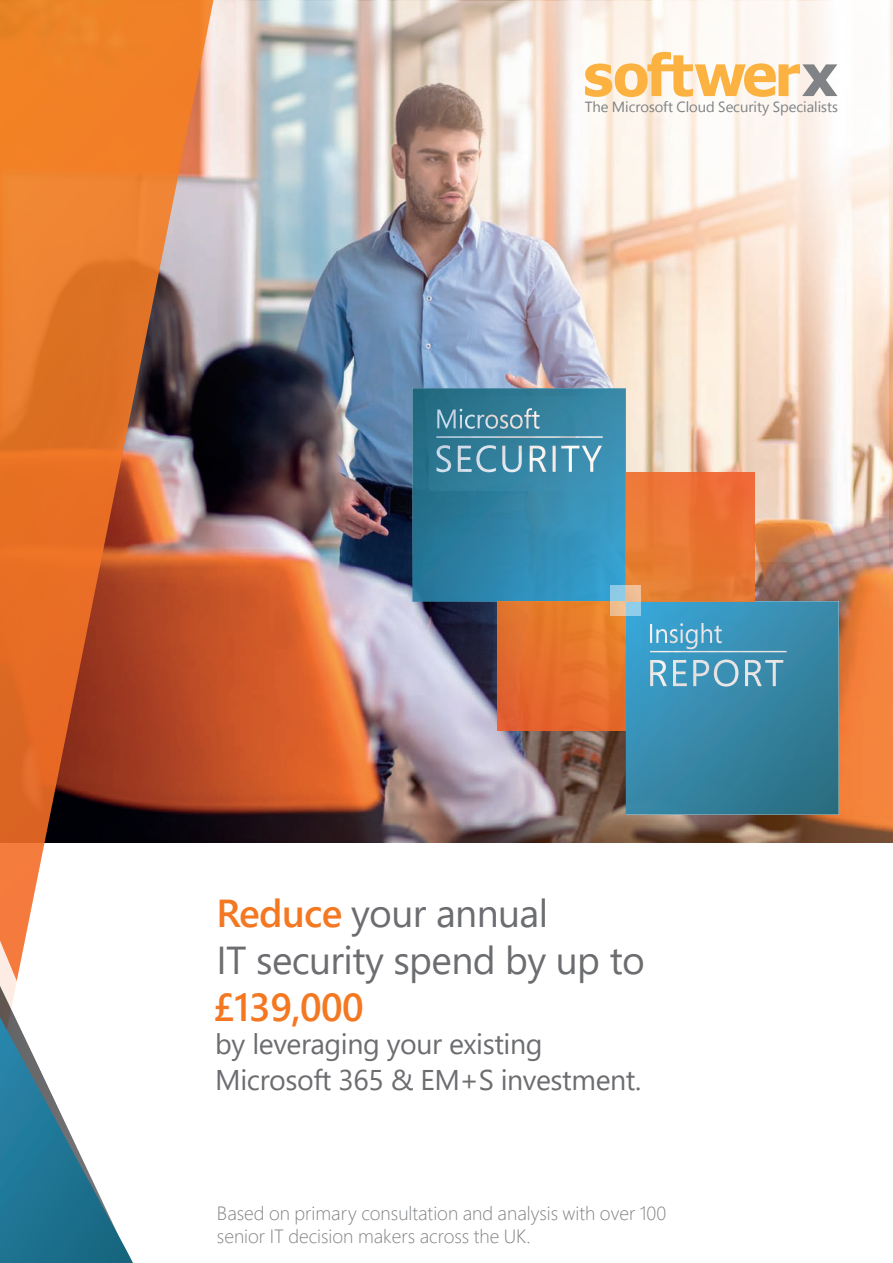
<style>
.page{position:relative;width:893px;height:1263px;background:#fff}
.page>*{position:absolute;margin:0;border:0;box-sizing:border-box;transform-origin:0 0}
.t1{font:38.85px/46.7px "Segoe UI";letter-spacing:-.015em;color:#6c6d70}
.t2{font:600 38.85px "Segoe UI";letter-spacing:-.015em;color:#f47721}
.t3{font:28.5px/36px "Segoe UI";letter-spacing:-.015em;color:#6c6d70}
.t4{font:300 19.2px/22.4px "Segoe Pro";color:#808285}
.t5{font:14.7px "Segoe Pro Display";color:#808285}
.s1{font-weight:600;color:#f47721}
</style>
<div class="page">
<img style="left:214px;top:0;width:679px;height:842px">
<img style="left:277px;top:562px;width:557px;height:275px">
<img style="left:214px;top:1px;width:675px;height:561px">
<svg style="left:412px;top:388px;width:214px;height:214px;background:#3a88a8"></svg>
<svg style="left:626px;top:601px;width:213px;height:213px;background:#3d8cab"></svg>
<div style="left:626px;top:472px;width:128px;height:129px;background:linear-gradient(to right,#ea7f36,#ea6d31)"></div>
<div style="left:497px;top:602px;width:129px;height:128px;background:linear-gradient(to bottom,#e7802b,#e4632e)"></div>
<svg style="left:610px;top:585px;width:31px;height:31px"></svg>
<svg style="left:0;top:0;width:214px;height:843px;background:#c96b33"></svg>
<svg style="left:0;top:816px;width:136px;height:41px"></svg>
<svg style="left:0;top:857px;width:134px;height:406px"></svg>
<svg style="left:585px;top:0;width:308px;height:179px"></svg>
<p class="t5" style="left:585px;top:97px;width:255px">The Microsoft Cloud Security Specialists</p>
<h1 class="t1" style="left:216px;top:887px;width:430px"><span class="s1">Reduce</span> your annual<br>IT security spend by up to</h1>
<h1 class="t2" style="left:213px;top:971px;width:152px">£139,000</h1>
<h2 class="t3" style="left:215px;top:1023px;width:427px">by leveraging your existing<br>Microsoft 365 &amp; EM+S investment.</h2>
<p class="t4" style="left:217px;top:1202px;width:451px">Based on primary consultation and analysis with over 100 senior IT decision makers across the UK.</p>
</div>
